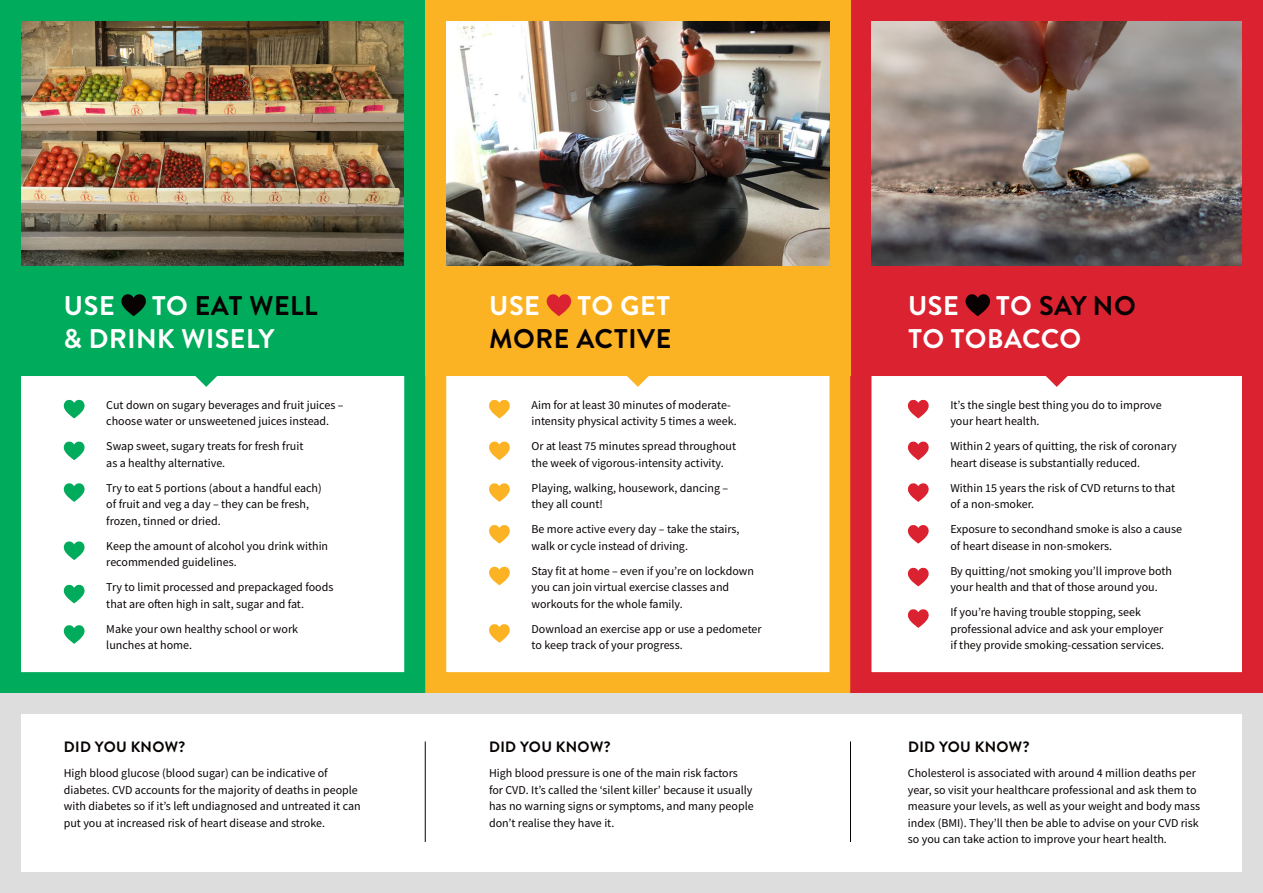
<style>
.page{position:relative;width:1263px;height:893px;background:#fff}
.page>*{position:absolute;margin:0;border:0;box-sizing:border-box;transform-origin:0 0}
.t1{font:700 27px/33px "Brandon Text";letter-spacing:.02em;color:#fff}
.t2{font:700 27px/33px "Brandon Text";letter-spacing:.02em;color:#080302;text-align:right}
.t3{font:700 15px "Brandon Text";letter-spacing:.02em;color:#080302}
.t4{font:12px/16.5px "Source Sans Pro";color:#080302}
.s1{color:#080302}
.s2{color:#fff}
</style>
<div class="page">
<div style="left:0;top:0;width:425px;height:693px;background:#00ab5b"></div>
<div style="left:850px;top:0;width:413px;height:693px;background:#db2230"></div>
<div style="left:10px;top:365px;width:405px;height:318px;background:#fff"></div>
<div style="left:0;top:355px;width:425px;height:338px;border:21px solid #00ab5b"></div>
<div style="left:425px;top:355px;width:425px;height:338px;background:#fff;border:21px solid #fbb323"></div>
<div style="left:861px;top:365px;width:391px;height:318px;background:#fff"></div>
<div style="left:850px;top:355px;width:413px;height:338px;border:21px solid #db2230"></div>
<div style="left:0;top:693px;width:1263px;height:200px;background:#dedddd"></div>
<div style="left:21px;top:714px;width:1220px;height:158px;background:#fff"></div>
<div style="left:425px;top:0;width:425px;height:375px;background:#fbb323"></div>
<svg style="left:965px;top:294px;width:25px;height:22px"></svg>
<svg style="left:546px;top:294px;width:25px;height:22px"></svg>
<svg style="left:121px;top:294px;width:25px;height:22px"></svg>
<img style="left:872px;top:21px;width:369px;height:245px">
<img style="left:446px;top:21px;width:383px;height:245px">
<img style="left:21px;top:21px;width:383px;height:245px">
<svg style="left:907px;top:399px;width:22px;height:19px"></svg>
<svg style="left:489px;top:399px;width:21px;height:19px"></svg>
<svg style="left:63px;top:399px;width:22px;height:19px"></svg>
<svg style="left:907px;top:441px;width:22px;height:19px"></svg>
<svg style="left:489px;top:441px;width:21px;height:19px"></svg>
<svg style="left:63px;top:441px;width:22px;height:19px"></svg>
<svg style="left:907px;top:483px;width:22px;height:19px"></svg>
<svg style="left:489px;top:483px;width:21px;height:19px"></svg>
<svg style="left:63px;top:483px;width:22px;height:19px"></svg>
<svg style="left:907px;top:525px;width:22px;height:19px"></svg>
<svg style="left:489px;top:525px;width:21px;height:19px"></svg>
<svg style="left:63px;top:541px;width:22px;height:19px"></svg>
<svg style="left:907px;top:567px;width:22px;height:19px"></svg>
<svg style="left:489px;top:566px;width:21px;height:19px"></svg>
<svg style="left:63px;top:584px;width:22px;height:19px"></svg>
<svg style="left:907px;top:609px;width:22px;height:19px"></svg>
<svg style="left:489px;top:624px;width:21px;height:19px"></svg>
<svg style="left:63px;top:625px;width:22px;height:19px"></svg>
<svg style="left:190px;top:355px;width:32px;height:32px"></svg>
<svg style="left:622px;top:375px;width:32px;height:12px"></svg>
<svg style="left:1041px;top:355px;width:32px;height:32px"></svg>
<hr style="left:425px;top:741px;width:1px;height:101px;background:#080302">
<hr style="left:850px;top:741px;width:1px;height:101px;background:#080302">
<p class="t1" style="left:64px;top:288px;width:256px;text-indent:88px">TO <span class="s1">EAT WELL </span>&amp; DRINK WISELY</p>
<p class="t1" style="left:64px;top:288px;width:52px">USE</p>
<p class="t4" style="left:106px;top:397px;width:239px">Cut down on sugary beverages and fruit juices – choose water or unsweetened juices instead.</p>
<p class="t4" style="left:106px;top:438px;width:199px">Swap sweet, sugary treats for fresh fruit as a healthy alternative.</p>
<p class="t4" style="left:106px;top:480px;width:217px">Try to eat 5 portions (about a handful each) of fruit and veg a day – they can be fresh, frozen, tinned or dried.</p>
<p class="t4" style="left:106px;top:538px;width:223px">Keep the amount of alcohol you drink within recommended guidelines.</p>
<p class="t4" style="left:106px;top:579px;width:229px">Try to limit processed and prepackaged foods that are often high in salt, sugar and fat.</p>
<p class="t4" style="left:106px;top:621px;width:193px">Make your own healthy school or work lunches at home.</p>
<p class="t3" style="left:64px;top:736px;width:123px">DID YOU KNOW?</p>
<p class="t4" style="left:64px;top:765px;width:298px">High blood glucose (blood sugar) can be indicative of diabetes. CVD accounts for the majority of deaths in people with diabetes so if it’s left undiagnosed and untreated it can put you at increased risk of heart disease and stroke.</p>
<p class="t2" style="left:489px;top:288px;width:184px"><span class="s2">TO GET<br></span>MORE ACTIVE</p>
<p class="t1" style="left:489px;top:288px;width:52px">USE</p>
<p class="t4" style="left:531px;top:397px;width:207px">Aim for at least 30 minutes of moderate&shy;intensity physical activity 5 times a week.</p>
<p class="t4" style="left:531px;top:438px;width:206px">Or at least 75 minutes spread throughout the week of vigorous-intensity activity.</p>
<p class="t4" style="left:531px;top:480px;width:198px">Playing, walking, housework, dancing – they all count!</p>
<p class="t4" style="left:531px;top:521px;width:210px">Be more active every day – take the stairs, walk or cycle instead of driving.</p>
<p class="t4" style="left:531px;top:563px;width:224px">Stay fit at home – even if you’re on lockdown you can join virtual exercise classes and workouts for the whole family.</p>
<p class="t4" style="left:531px;top:621px;width:232px">Download an exercise app or use a pedometer to keep track of your progress.</p>
<p class="t3" style="left:489px;top:736px;width:123px">DID YOU KNOW?</p>
<p class="t4" style="left:489px;top:765px;width:266px">High blood pressure is one of the main risk factors for CVD. It’s called the ‘silent killer’ because it usually has no warning signs or symptoms, and many people don’t realise they have it.</p>
<p class="t1" style="left:908px;top:288px;width:229px;text-indent:88px">TO <span class="s1">SAY NO<br></span>TO TOBACCO</p>
<p class="t1" style="left:908px;top:288px;width:52px">USE</p>
<p class="t4" style="left:950px;top:397px;width:213px">It’s the single best thing you do to improve your heart health.</p>
<p class="t4" style="left:950px;top:438px;width:228px">Within 2 years of quitting, the risk of coronary heart disease is substantially reduced.</p>
<p class="t4" style="left:950px;top:480px;width:226px">Within 15 years the risk of CVD returns to that of a non-smoker.</p>
<p class="t4" style="left:950px;top:521px;width:233px">Exposure to secondhand smoke is also a cause of heart disease in non-smokers.</p>
<p class="t4" style="left:950px;top:563px;width:223px">By quitting/not smoking you’ll improve both your health and that of those around you.</p>
<p class="t4" style="left:950px;top:604px;width:215px">If you’re having trouble stopping, seek professional advice and ask your employer if they provide smoking-cessation services.</p>
<p class="t3" style="left:908px;top:736px;width:123px">DID YOU KNOW?</p>
<p class="t4" style="left:908px;top:765px;width:294px">Cholesterol is associated with around 4 million deaths per year, so visit your healthcare professional and ask them to measure your levels, as well as your weight and body mass index (BMI). They’ll then be able to advise on your CVD risk so you can take action to improve your heart health.</p>
</div>
